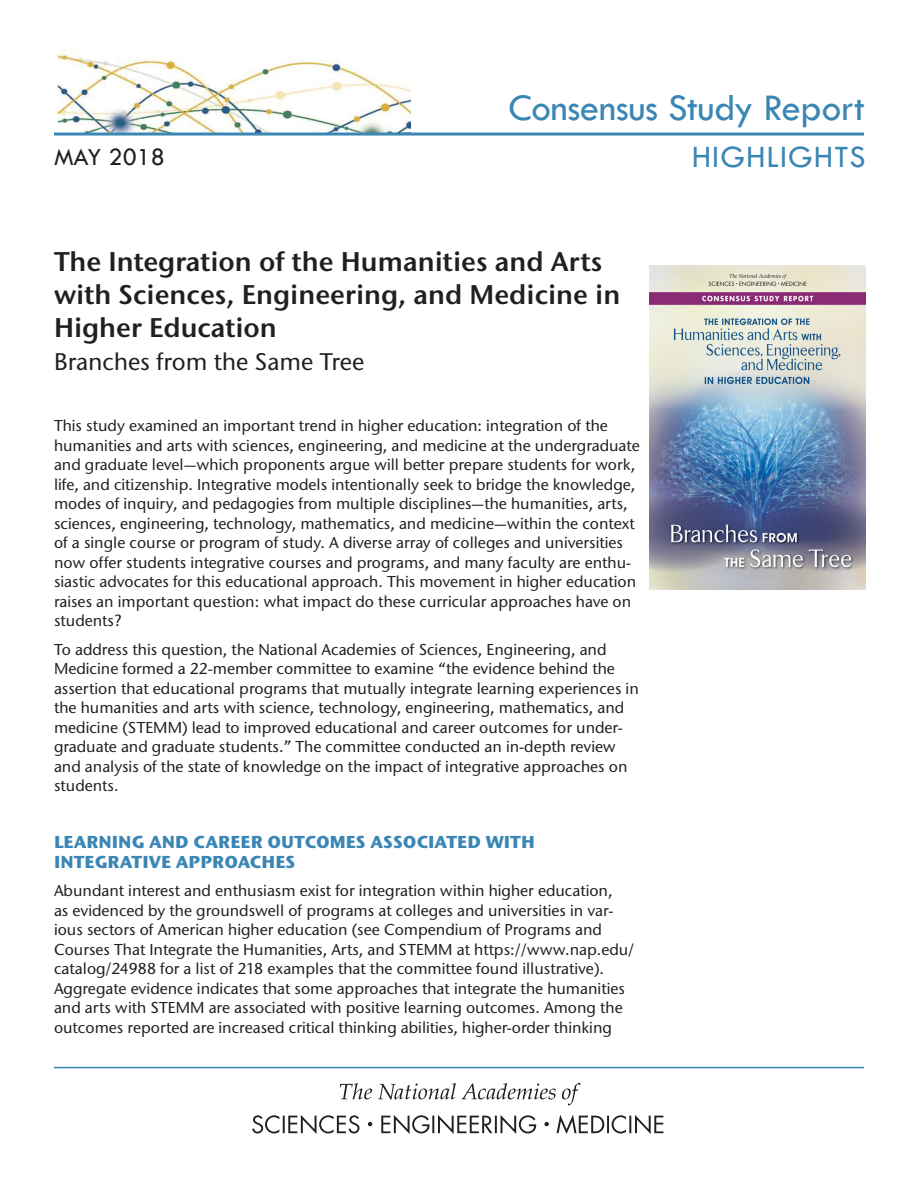
<style>
.page{position:relative;width:918px;height:1188px;background:#fff}
.page>*{position:absolute;margin:0;border:0;box-sizing:border-box;transform-origin:0 0}
.t1{font:39px "Tw Cen";letter-spacing:-.01em;color:#3a86b4}
.t2{font:32.25px "Tw Cen";letter-spacing:.03em;color:#3a86b4}
.Report_Title{font:600 27px/33px "Stone Sans ITC Pro";color:#231f20}
.t3{font:25.5px "Tw Cen";color:#231f20}
.Report_Subtitle{font:500 24px "Stone Sans ITC Std";color:#231f20}
.Bullets{font:700 17.25px/19.5px "Stone Sans ITC Std";color:#3a86b4}
.Body_Text{font:500 15.75px/19.5px "Stone Sans ITC Std";color:#231f20}
.Bullets-2{font:500 15.75px/19.5px "Stone Sans ITC Std";color:#231f20}
</style>
<div class="page">
<hr style="left:54px;top:1067px;width:810px;height:1px;background:#3a86b4">
<svg style="left:340px;top:1083px;width:241px;height:22px"></svg>
<svg style="left:252px;top:1115px;width:411px;height:19px"></svg>
<img style="left:54px;top:49px;width:357px;height:84px">
<hr style="left:54px;top:133px;width:810px;height:3px;background:#3a86b4">
<img style="left:650px;top:266px;width:215px;height:323px">
<p class="t3" style="left:54px;top:142px;width:112px">MAY 2018</p>
<p class="t1" style="left:508px;top:84px;width:358px">Consensus Study Report</p>
<p class="t2" style="left:692px;top:137px;width:175px">HIGHLIGHTS</p>
<p class="Report_Title" style="left:54px;top:246px;width:568px">The Integration of the Humanities and Arts with Sciences, Engineering, and Medicine in<br>Higher Education</p>
<p class="Report_Subtitle" style="left:54px;top:347px;width:312px">Branches from the Same Tree</p>
<p class="Body_Text" style="left:54px;top:416px;width:587px">This study examined an important trend in higher education: integration of the humanities and arts with sciences, engineering, and medicine at the undergraduate and graduate level—which proponents argue will better prepare students for work, life, and citizenship. Integrative models intentionally seek to bridge the knowledge, modes of inquiry, and pedagogies from multiple disciplines—the humanities, arts, sciences, engineering, technology, mathematics, and medicine—within the context of a single course or program of study. A diverse array of colleges and universities now offer students integrative courses and programs, and many faculty are enthu&shy;siastic advocates for this educational approach. This movement in higher education raises an important question: what impact do these curricular approaches have on students?</p>
<p class="Body_Text" style="left:54px;top:639px;width:586px">To address this question, the National Academies of Sciences, Engineering, and Medicine formed a 22-member committee to examine “the evidence behind the assertion that educational programs that mutually integrate learning experiences in the humanities and arts with science, technology, engineering, mathematics, and medicine (STEMM) lead to improved educational and career outcomes for under&shy;graduate and graduate students.” The committee conducted an in-depth review and analysis of the state of knowledge on the impact of integrative approaches on students.</p>
<p class="Bullets" style="left:54px;top:832px;width:482px">LEARNING AND CAREER OUTCOMES ASSOCIATED WITH<br>INTEGRATIVE APPROACHES</p>
<p class="Bullets-2" style="left:54px;top:881px;width:582px">Abundant interest and enthusiasm exist for integration within higher education,<br>as evidenced by the groundswell of programs at colleges and universities in var&shy;ious sectors of American higher education (see Compendium of Programs and Courses That Integrate the Humanities, Arts, and STEMM at https://www.nap.edu/ catalog/24988 for a list of 218 examples that the committee found illustrative).<br>Aggregate evidence indicates that some approaches that integrate the humanities and arts with STEMM are associated with positive learning outcomes. Among the outcomes reported are increased critical thinking abilities, higher-order thinking</p>
</div>
